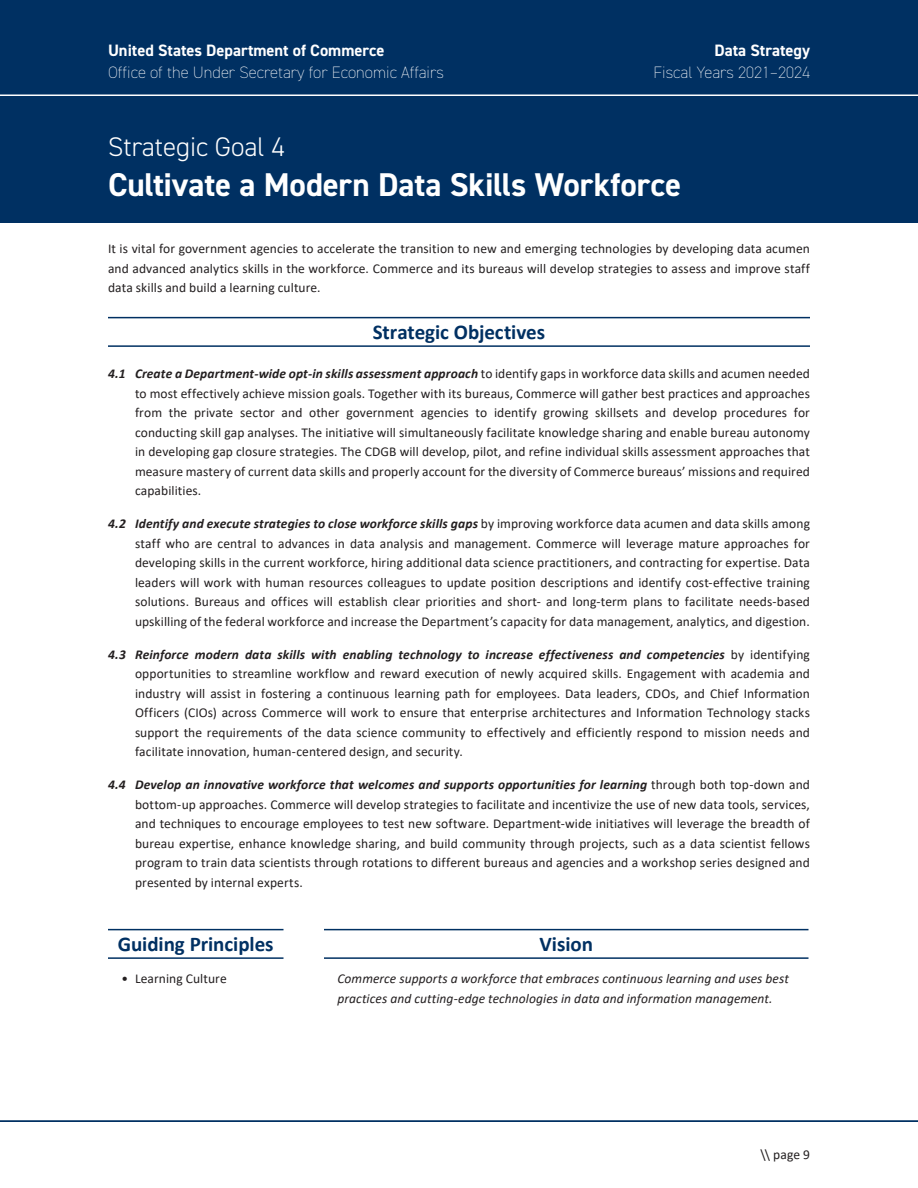
<style>
.page{position:relative;width:918px;height:1188px;background:#fff}
.page>*{position:absolute;margin:0;border:0;box-sizing:border-box;transform-origin:0 0}
.t1{font:700 33px "DIN2014";letter-spacing:-.005em;color:#fff}
.t2{font:300 27px "DIN2014";color:#fff}
.t3{font:700 21px "Calibri";color:#003062}
.t4{font:200 16.5px "DIN2014";color:#fff}
.t5{font:700 16.5px "DIN2014";color:#fff}
.SO_text{font:13.5px/19.5px "Calibri";letter-spacing:.005em;color:#231f20;text-align:justify}
.SO_intro{font:13.5px/19.5px "Calibri";letter-spacing:.005em;color:#231f20;text-align:justify}
.t6{font:italic 13.5px/19.5px "Calibri";letter-spacing:.005em;color:#231f20}
.s1{font-weight:700;font-style:italic}
</style>
<div class="page">
<div style="left:0;top:0;width:918px;height:223px;background:#003062"></div>
<hr style="left:0;top:1120px;width:918px;height:2px;background:#003062">
<hr style="left:0;top:94px;width:918px;height:2px;background:#fff">
<hr style="left:108px;top:317px;width:702px;height:1px;background:#003062">
<hr style="left:108px;top:345px;width:702px;height:2px;background:#003062">
<hr style="left:108px;top:929px;width:176px;height:1px;background:#003062">
<hr style="left:108px;top:957px;width:176px;height:2px;background:#003062">
<hr style="left:324px;top:929px;width:484px;height:1px;background:#003062">
<hr style="left:324px;top:957px;width:484px;height:2px;background:#003062">
<p class="t5" style="left:108px;top:39px;width:278px">United States Department of Commerce</p>
<p class="t4" style="left:108px;top:63px;width:337px">Office of the Under Secretary for Economic Affairs</p>
<p class="t5" style="left:715px;top:39px;width:97px">Data Strategy</p>
<p class="t4" style="left:653px;top:63px;width:158px">Fiscal Years 2021–2024</p>
<h2 class="t2" style="left:108px;top:130px;width:178px">Strategic Goal 4</h2>
<h2 class="t1" style="left:108px;top:162px;width:575px">Cultivate a Modern Data Skills Workforce</h2>
<p class="SO_intro" style="left:108px;top:239px;width:704px">It is vital for government agencies to accelerate the transition to new and emerging technologies by developing data acumen and advanced analytics skills in the workforce. Commerce and its bureaus will develop strategies to assess and improve staff data skills and build a learning culture.</p>
<h3 class="t3" style="left:373px;top:317px;width:174px">Strategic Objectives</h3>
<p class="SO_text" style="left:135px;top:364px;width:677px;text-indent:-27px"><span class="s1">4.1 Create a Department-wide opt-in skills assessment approach</span> to identify gaps in workforce data skills and acumen needed to most effectively achieve mission goals. Together with its bureaus, Commerce will gather best practices and approaches from the private sector and other government agencies to identify growing skillsets and develop procedures for conducting skill gap analyses. The initiative will simultaneously facilitate knowledge sharing and enable bureau autonomy in developing gap closure strategies. The CDGB will develop, pilot, and refine individual skills assessment approaches that measure mastery of current data skills and properly account for the diversity of Commerce bureaus’ missions and required capabilities.</p>
<p class="SO_text" style="left:135px;top:514px;width:677px;text-indent:-27px"><span class="s1">4.2 Identify and execute strategies to close workforce skills gaps</span> by improving workforce data acumen and data skills among staff who are central to advances in data analysis and management. Commerce will leverage mature approaches for developing skills in the current workforce, hiring additional data science practitioners, and contracting for expertise. Data leaders will work with human resources colleagues to update position descriptions and identify cost-effective training solutions. Bureaus and offices will establish clear priorities and short- and long-term plans to facilitate needs-based upskilling of the federal workforce and increase the Department’s capacity for data management, analytics, and digestion.</p>
<p class="SO_text" style="left:135px;top:644px;width:676px;text-indent:-27px"><span class="s1">4.3 Reinforce modern data skills with enabling technology to increase effectiveness and competencies</span> by identifying opportunities to streamline workflow and reward execution of newly acquired skills. Engagement with academia and industry will assist in fostering a continuous learning path for employees. Data leaders, CDOs, and Chief Information Officers (CIOs) across Commerce will work to ensure that enterprise architectures and Information Technology stacks support the requirements of the data science community to effectively and efficiently respond to mission needs and facilitate innovation, human-centered design, and security.</p>
<p class="SO_text" style="left:135px;top:775px;width:677px;text-indent:-27px"><span class="s1">4.4 Develop an innovative workforce that welcomes and supports opportunities for learning</span> through both top-down and bottom-up approaches. Commerce will develop strategies to facilitate and incentivize the use of new data tools, services, and techniques to encourage employees to test new software. Department-wide initiatives will leverage the breadth of bureau expertise, enhance knowledge sharing, and build community through projects, such as a data scientist fellows program to train data scientists through rotations to different bureaus and agencies and a workshop series designed and presented by internal experts.</p>
<h3 class="t3" style="left:118px;top:929px;width:157px">Guiding Principles</h3>
<p class="SO_text" style="left:122px;top:969px;width:107px">• Learning Culture</p>
<h3 class="t3" style="left:539px;top:929px;width:55px">Vision</h3>
<p class="t6" style="left:338px;top:968px;width:453px">Commerce supports a workforce that embraces continuous learning and uses best practices and cutting-edge technologies in data and information management.</p>
<p class="SO_text" style="left:761px;top:1145px;width:51px">\\ page 9</p>
</div>
